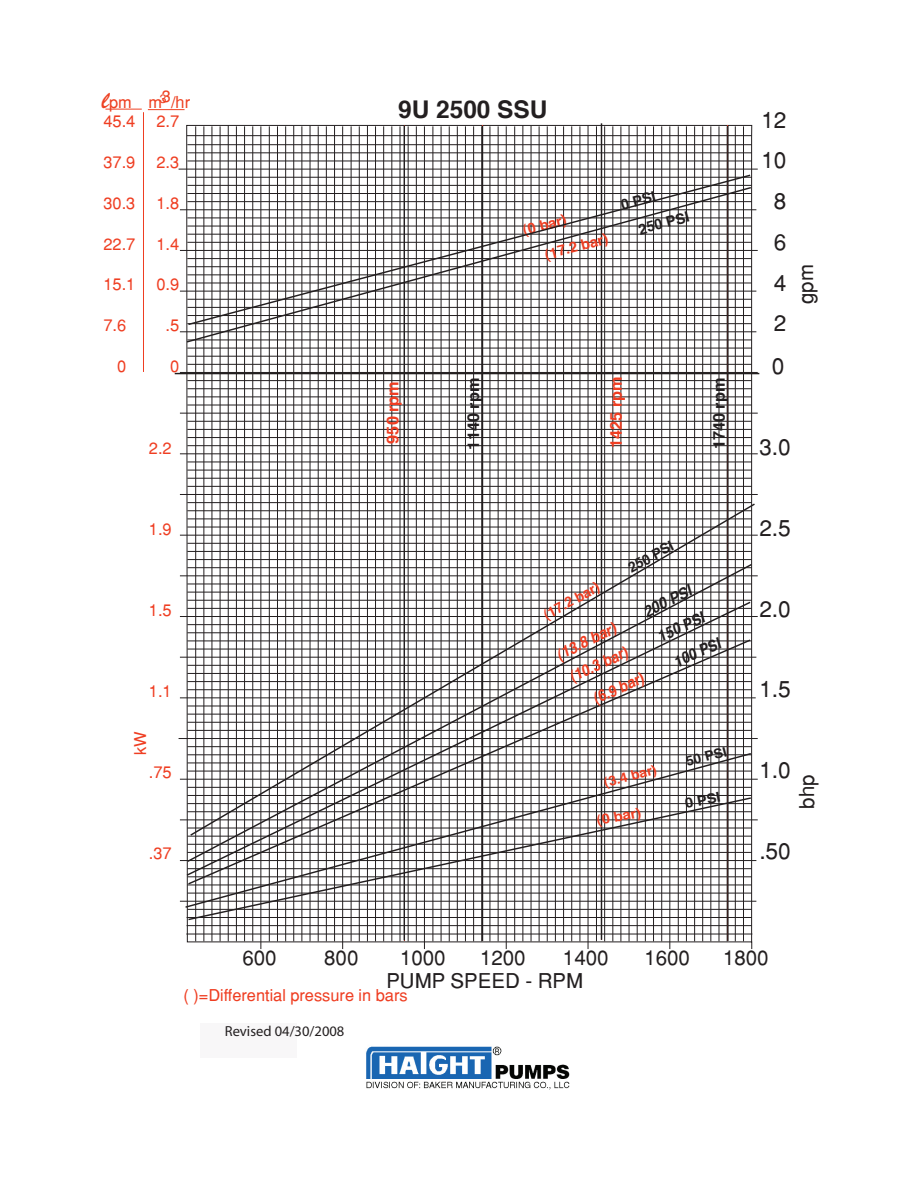
<style>
.page{position:relative;width:918px;height:1188px;background:#fff}
.page>*{position:absolute;margin:0;border:0;box-sizing:border-box;transform-origin:0 0}
.t1{font:700 24.45px "Helvetica";color:#231f20}
.t2{font:22.35px/40.8px "Helvetica";color:#231f20;text-align:center}
.t3{font:20.4px "Helvetica";color:#231f20}
.t4{font:16.35px "Helvetica";color:#ef3e22}
.t5{font:700 16.35px "Helvetica";color:#231f20}
.t6{font:700 16.35px "Helvetica";color:#ef3e22}
.t7{font:16.35px "Helvetica";color:#ee4122}
.t8{font:700 15.75px "Helvetica";color:#ef3e22;scale:.89 1}
.t9{font:700 15.75px "Helvetica";color:#231f20;scale:.89 1}
.t10{font:italic 700 15.75px "Helvetica";color:#ef3e22;scale:.92 1}
.t11{font:italic 700 15.75px "Helvetica";color:#231f20;scale:.92 1}
.t12{font:14.55px "Myriad";color:#231f20}
.t13{font:700 14.55px "Helvetica";color:#ef3e22}
.t14{font:700 14.55px "Helvetica";color:#231f20}
.t15{font:700 14.25px "Helvetica";color:#ef3e22}
.t16{font:700 14.25px "Helvetica";color:#231f20}
.t17{font:700 13.65px "Helvetica";color:#ef3e22;scale:1.07 1}
.t18{font:700 13.65px "Helvetica";color:#231f20;scale:1.07 1}
.t19{font:700 13.35px "Helvetica";color:#ef3e22;scale:1.04 1}
.t20{font:700 13.35px "Helvetica";color:#231f20;scale:1.04 1}
.t21{font:12.15px "Helvetica";color:#ee4122}
.s1{font-family:"Brush Script Std";font-size:24.45px}
</style>
<div class="page">
<hr style="left:180px;top:250px;width:578px;height:1px;background:#231f20">
<hr style="left:180px;top:291px;width:576px;height:1px;background:#231f20">
<hr style="left:180px;top:331px;width:576px;height:1px;background:#231f20">
<hr style="left:180px;top:372px;width:578px;height:1px;background:#231f20">
<hr style="left:180px;top:413px;width:578px;height:1px;background:#231f20">
<hr style="left:180px;top:453px;width:578px;height:1px;background:#231f20">
<hr style="left:180px;top:494px;width:578px;height:1px;background:#231f20">
<hr style="left:180px;top:535px;width:578px;height:1px;background:#231f20">
<hr style="left:180px;top:575px;width:578px;height:1px;background:#231f20">
<hr style="left:180px;top:616px;width:578px;height:1px;background:#231f20">
<hr style="left:180px;top:657px;width:576px;height:1px;background:#231f20">
<hr style="left:180px;top:697px;width:576px;height:1px;background:#231f20">
<hr style="left:179px;top:738px;width:579px;height:1px;background:#231f20">
<hr style="left:180px;top:779px;width:578px;height:1px;background:#231f20">
<hr style="left:180px;top:820px;width:578px;height:1px;background:#231f20">
<hr style="left:180px;top:860px;width:576px;height:1px;background:#231f20">
<hr style="left:180px;top:901px;width:576px;height:1px;background:#231f20">
<svg style="left:186px;top:125px;width:566px;height:825px"></svg>
<hr style="left:187px;top:144px;width:565px;height:1px;background:#231f20">
<hr style="left:187px;top:153px;width:565px;height:1px;background:#231f20">
<hr style="left:187px;top:161px;width:565px;height:1px;background:#231f20">
<hr style="left:179px;top:169px;width:579px;height:1px;background:#231f20">
<hr style="left:180px;top:209px;width:576px;height:1px;background:#231f20">
<hr style="left:187px;top:135px;width:565px;height:1px;background:#231f20">
<hr style="left:482px;top:126px;width:1px;height:815px;background:#231f20">
<hr style="left:727px;top:126px;width:2px;height:815px;background:#231f20">
<hr style="left:601px;top:123px;width:1px;height:817px;background:#231f20">
<hr style="left:404px;top:125px;width:1px;height:815px;background:#231f20">
<hr style="left:175px;top:373px;width:584px;height:1px;background:#231f20">
<svg style="left:187px;top:174px;width:565px;height:12px"></svg>
<svg style="left:187px;top:909px;width:566px;height:12px"></svg>
<svg style="left:189px;top:502px;width:567px;height:319px"></svg>
<hr style="left:143px;top:112px;width:1px;height:260px;background:#ef3e22">
<svg style="left:184px;top:752px;width:569px;height:157px"></svg>
<hr style="left:105px;top:109px;width:37px;height:1px;background:#ef4222">
<hr style="left:148px;top:109px;width:37px;height:1px;background:#ef4222">
<svg style="left:185px;top:186px;width:568px;height:158px"></svg>
<img style="left:366px;top:1046px;width:204px;height:44px">
<div style="left:201px;top:1024px;width:96px;height:34px;background:#f8f7f8"></div>
<svg style="left:187px;top:638px;width:565px;height:248px"></svg>
<p class="t7" style="left:102px;top:93px;width:90px"><span class="s1">l</span>pm m3/hr</p>
<p class="t21" style="left:160px;top:91px;width:8px">3</p>
<p class="t4" style="left:104px;top:112px;width:33px">45.4</p>
<p class="t4" style="left:156px;top:112px;width:24px">2.7</p>
<p class="t4" style="left:104px;top:152px;width:33px">37.9</p>
<p class="t4" style="left:156px;top:152px;width:24px">2.3</p>
<p class="t4" style="left:104px;top:193px;width:33px">30.3</p>
<p class="t4" style="left:156px;top:193px;width:24px">1.8</p>
<p class="t4" style="left:104px;top:234px;width:33px">22.7</p>
<p class="t4" style="left:156px;top:234px;width:24px">1.4</p>
<p class="t4" style="left:104px;top:275px;width:33px">15.1</p>
<p class="t4" style="left:156px;top:275px;width:24px">0.9</p>
<p class="t4" style="left:104px;top:315px;width:24px">7.6</p>
<p class="t4" style="left:166px;top:315px;width:15px">.5</p>
<p class="t4" style="left:117px;top:356px;width:11px">0</p>
<p class="t4" style="left:170px;top:356px;width:11px">0</p>
<p class="t1" style="left:398px;top:93px;width:151px">9U 2500 SSU</p>
<p class="t13" style="left:521px;top:221px;width:46px;rotate:-15deg">(0 bar)</p>
<p class="t13" style="left:543px;top:245px;width:66px;rotate:-15deg">(17.2 bar)</p>
<p class="t14" style="left:619px;top:196px;width:37px;rotate:-15deg">0 PSI</p>
<p class="t14" style="left:636px;top:220px;width:53px;rotate:-15deg">250 PSI</p>
<p class="t2" style="left:761px;top:99px;width:27px">12<br>10<br>8<br>6<br>4<br>2</p>
<p class="t2" style="left:772px;top:345px;width:14px">0</p>
<p class="t3" style="left:794px;top:304px;width:41px;rotate:-90deg">gpm</p>
<p class="t4" style="left:149px;top:439px;width:24px">2.2</p>
<p class="t6" style="left:382px;top:444px;width:64px;rotate:-90deg">950 rpm</p>
<p class="t5" style="left:462px;top:450px;width:73px;rotate:-90deg">1140 rpm</p>
<p class="t6" style="left:605px;top:448px;width:73px;rotate:-90deg">1425 rpm</p>
<p class="t5" style="left:708px;top:449px;width:73px;rotate:-90deg">1740 rpm</p>
<p class="t2" style="left:759px;top:426px;width:33px">3.0</p>
<p class="t4" style="left:149px;top:520px;width:24px">1.9</p>
<p class="t2" style="left:759px;top:507px;width:33px">2.5</p>
<p class="t16" style="left:624px;top:560px;width:51px;rotate:-29deg">250 PSI</p>
<p class="t4" style="left:149px;top:601px;width:24px">1.5</p>
<p class="t4" style="left:149px;top:682px;width:24px">1.1</p>
<p class="t15" style="left:540px;top:607px;width:63px;rotate:-29deg">(17.2 bar)</p>
<p class="t11" style="left:640px;top:603px;width:58px;rotate:-26deg">200 PSI</p>
<p class="t9" style="left:654px;top:627px;width:57px;rotate:-24deg">150 PSI</p>
<p class="t10" style="left:553px;top:646px;width:72px;rotate:-26deg">(13.8 bar)</p>
<p class="t9" style="left:671px;top:653px;width:57px;rotate:-24deg">100 PSI</p>
<p class="t8" style="left:566px;top:667px;width:71px;rotate:-24deg">(10.3 bar)</p>
<p class="t8" style="left:590px;top:689px;width:62px;rotate:-24deg">(6.9 bar)</p>
<p class="t2" style="left:759px;top:588px;width:33px">2.0</p>
<p class="t2" style="left:759px;top:669px;width:33px">1.5</p>
<p class="t4" style="left:131px;top:755px;width:25px;rotate:-90deg">kW</p>
<p class="t4" style="left:149px;top:763px;width:24px">.75</p>
<p class="t19" style="left:602px;top:774px;width:53px;rotate:-15deg">(3.4 bar)</p>
<p class="t17" style="left:595px;top:811px;width:43px;rotate:-11deg">(0 bar)</p>
<p class="t20" style="left:684px;top:753px;width:41px;rotate:-15deg">50 PSI</p>
<p class="t18" style="left:683px;top:794px;width:35px;rotate:-11deg">0 PSI</p>
<p class="t2" style="left:759px;top:750px;width:33px">1.0</p>
<p class="t3" style="left:795px;top:809px;width:36px;rotate:-90deg">bhp</p>
<p class="t4" style="left:149px;top:844px;width:24px">.37</p>
<p class="t2" style="left:759px;top:831px;width:33px">.50</p>
<p class="t3" style="left:242px;top:946px;width:36px">600</p>
<p class="t3" style="left:324px;top:946px;width:36px">800</p>
<p class="t3" style="left:400px;top:946px;width:47px">1000</p>
<p class="t3" style="left:480px;top:946px;width:47px">1200</p>
<p class="t3" style="left:563px;top:946px;width:47px">1400</p>
<p class="t3" style="left:644px;top:946px;width:47px">1600</p>
<p class="t3" style="left:723px;top:946px;width:47px">1800</p>
<p class="t3" style="left:386px;top:969px;width:198px">PUMP SPEED - RPM</p>
<p class="t4" style="left:184px;top:986px;width:226px">( )=Differential pressure in bars</p>
<p class="t12" style="left:225px;top:1024px;width:121px">Revised 04/30/2008</p>
</div>
